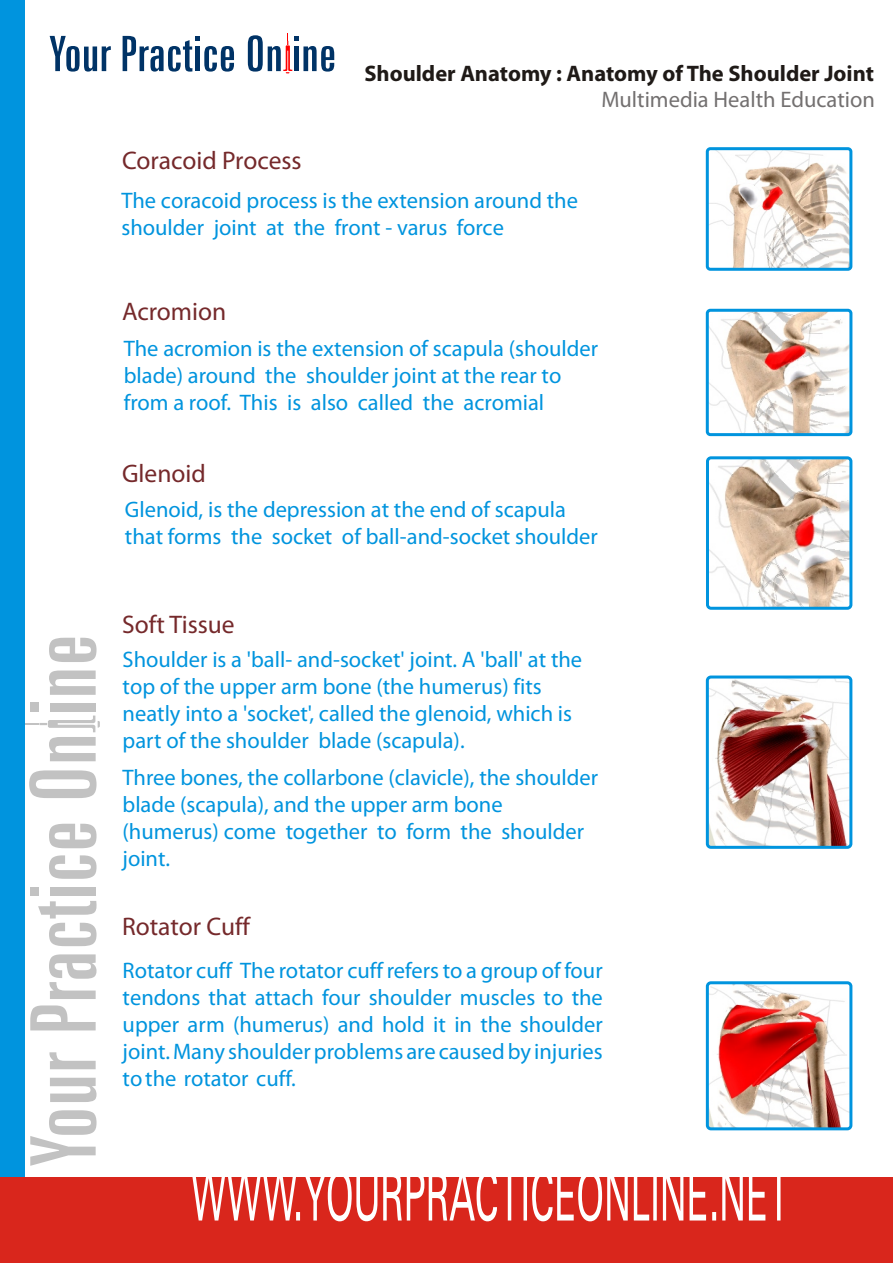
<style>
.page{position:relative;width:894px;height:1263px;background:#fff}
.page>*{position:absolute;margin:0;border:0;box-sizing:border-box;transform-origin:0 0}
.t1{font:25.5px "Myriad Pro";color:#75292b}
.t2{font:22.5px/27px "Myriad Pro";color:#0094de}
.t3{font:700 22.5px "Myriad Pro";color:#1f1a17}
.t4{font:22.5px "Myriad Pro";color:#737070}
</style>
<div class="page">
<svg style="left:49px;top:638px;width:48px;height:24px"></svg>
<div style="left:30px;top:703px;width:8px;height:9px;background:#c2c2c2"></div>
<svg style="left:29px;top:770px;width:68px;height:28px"></svg>
<svg style="left:25px;top:716px;width:75px;height:45px"></svg>
<svg style="left:49px;top:671px;width:47px;height:24px"></svg>
<div style="left:50px;top:703px;width:46px;height:9px;background:#c2c2c2"></div>
<div style="left:30px;top:887px;width:8px;height:9px;background:#c2c2c2"></div>
<svg style="left:49px;top:855px;width:48px;height:24px"></svg>
<div style="left:50px;top:887px;width:46px;height:9px;background:#c2c2c2"></div>
<svg style="left:49px;top:824px;width:48px;height:24px"></svg>
<svg style="left:30px;top:1005px;width:66px;height:25px"></svg>
<svg style="left:38px;top:901px;width:59px;height:45px"></svg>
<svg style="left:49px;top:954px;width:48px;height:45px"></svg>
<svg style="left:30px;top:1110px;width:67px;height:56px"></svg>
<svg style="left:49px;top:1052px;width:47px;height:17px"></svg>
<svg style="left:50px;top:1078px;width:47px;height:24px"></svg>
<div style="left:0;top:0;width:25px;height:1189px;background:#0094de"></div>
<div style="left:0;top:1177px;width:892px;height:86px;background:#d9261c"></div>
<svg style="left:192px;top:1177px;width:589px;height:44px"></svg>
<svg style="left:248px;top:33px;width:86px;height:40px"></svg>
<div style="left:294px;top:47px;width:5px;height:24px;background:#036"></div>
<svg style="left:123px;top:36px;width:111px;height:36px"></svg>
<svg style="left:50px;top:36px;width:61px;height:36px"></svg>
<img style="left:710px;top:151px;width:138px;height:116px">
<div style="left:706px;top:147px;width:146px;height:124px;border:3px solid #0094de;border-radius:3px"></div>
<img style="left:710px;top:313px;width:138px;height:119px">
<div style="left:706px;top:309px;width:146px;height:127px;border:3px solid #0094de;border-radius:3px"></div>
<img style="left:710px;top:460px;width:138px;height:146px">
<div style="left:706px;top:456px;width:146px;height:154px;border:3px solid #0094de;border-radius:4px"></div>
<img style="left:710px;top:680px;width:138px;height:165px">
<div style="left:706px;top:676px;width:146px;height:173px;border:3px solid #0094de;border-radius:4px"></div>
<img style="left:708px;top:983px;width:142px;height:145px">
<div style="left:706px;top:981px;width:146px;height:149px;border:3px solid #0094de;border-radius:4px"></div>
<p class="t3" style="left:364px;top:64px;width:511px">Shoulder Anatomy : Anatomy of The Shoulder Joint</p>
<p class="t1" style="left:122px;top:150px;width:181px">Coracoid Process</p>
<p class="t2" style="left:121px;top:189px;width:458px">The coracoid process is the extension around the shoulder joint at the front - varus force</p>
<p class="t4" style="left:601px;top:91px;width:275px">Multimedia Health Education</p>
<p class="t1" style="left:122px;top:301px;width:106px">Acromion</p>
<p class="t2" style="left:124px;top:336px;width:476px">The acromion is the extension of scapula (shoulder blade) around the shoulder joint at the rear to from a roof. This is also called the acromial</p>
<p class="t1" style="left:122px;top:463px;width:85px">Glenoid</p>
<p class="t2" style="left:125px;top:497px;width:474px">Glenoid, is the depression at the end of scapula that forms the socket of ball-and-socket shoulder</p>
<p class="t1" style="left:122px;top:615px;width:114px">Soft Tissue</p>
<p class="t2" style="left:123px;top:648px;width:461px">Shoulder is a 'ball- and-socket' joint. A 'ball' at the top of the upper arm bone (the humerus) fits neatly into a 'socket', called the glenoid, which is part of the shoulder blade (scapula).</p>
<p class="t2" style="left:123px;top:766px;width:477px">Three bones, the collarbone (clavicle), the shoulder blade (scapula), and the upper arm bone (humerus) come together to form the shoulder joint.</p>
<p class="t1" style="left:122px;top:917px;width:129px">Rotator Cuff</p>
<p class="t2" style="left:123px;top:959px;width:482px;text-align:justify">Rotator cuff The rotator cuff refers to a group of four tendons that attach four shoulder muscles to the upper arm (humerus) and hold it in the shoulder joint. Many shoulder problems are caused by injuries to the rotator cuff.</p>
</div>
